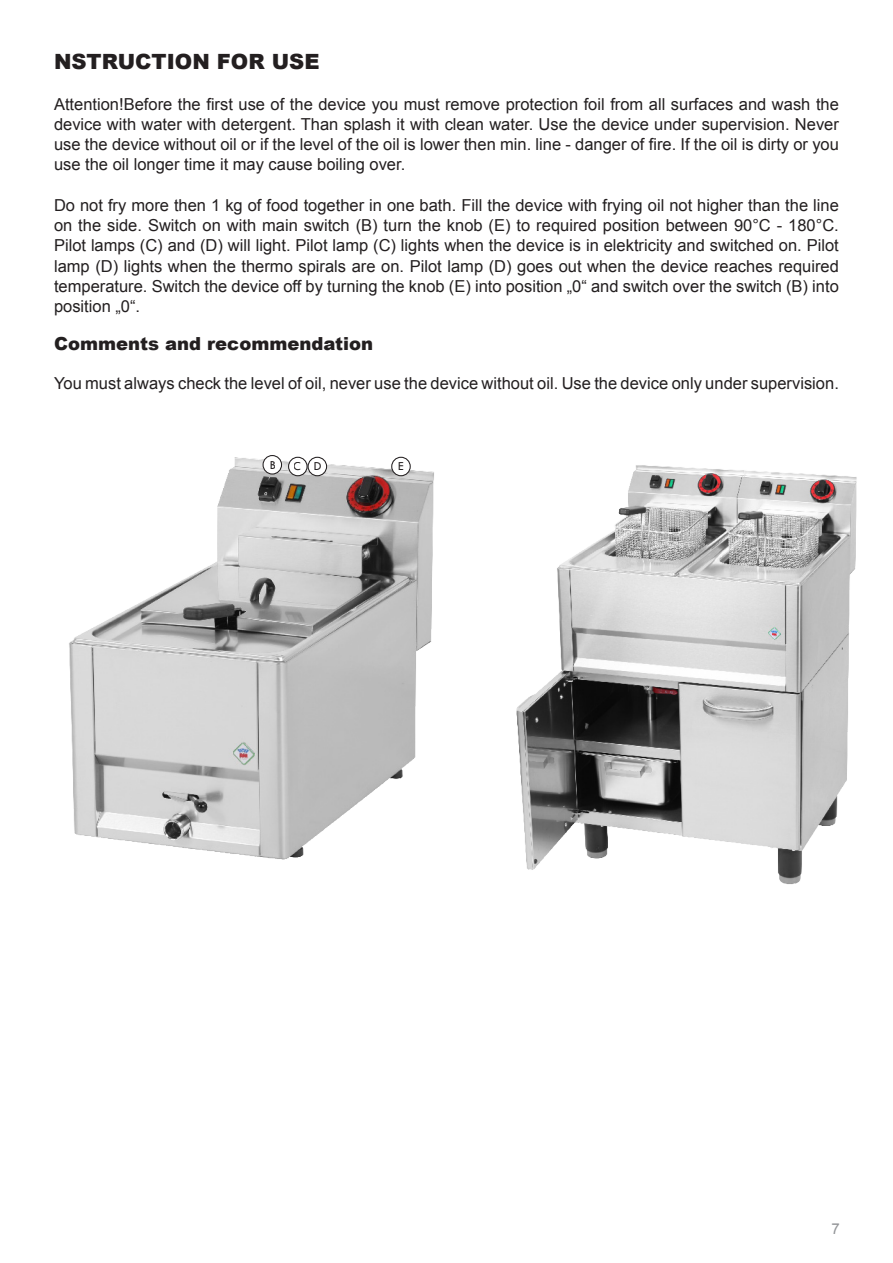
<style>
.page{position:relative;width:893px;height:1263px;background:#fff}
.page>*{position:absolute;margin:0;border:0;box-sizing:border-box;transform-origin:0 0}
.t1{font:900 21px "Arial";color:#231f20}
.t2{font:900 18px "Arial";color:#231f20}
.t3{font:16.5px/20.2px "Arial";color:#231f20;text-align:justify}
.t4{font:15px "Arial";color:#939598}
.t5{font:12.6px "Tw Cen";color:#231f20}
</style>
<div class="page">
<img style="left:69px;top:455px;width:365px;height:405px">
<div style="left:289px;top:457px;width:18px;height:19px;background:#fff;border-radius:50%"></div>
<div style="left:288px;top:457px;width:20px;height:19px;border:1px solid #231f20;border-radius:50%"></div>
<div style="left:263px;top:455px;width:19px;height:19px;background:#fff;border-radius:50%"></div>
<div style="left:263px;top:455px;width:19px;height:19px;border:1px solid #231f20;border-radius:50%"></div>
<div style="left:392px;top:457px;width:18px;height:19px;background:#fff;border-radius:50%"></div>
<div style="left:391px;top:457px;width:20px;height:19px;border:1px solid #231f20;border-radius:50%"></div>
<div style="left:308px;top:457px;width:19px;height:19px;background:#fff;border-radius:50%"></div>
<div style="left:308px;top:457px;width:19px;height:19px;border:1px solid #231f20;border-radius:50%"></div>
<img style="left:516px;top:465px;width:341px;height:419px">
<p class="t1" style="left:54px;top:46px;width:267px">NSTRUCTION FOR USE</p>
<p class="t3" style="left:54px;top:94px;width:786px">Attention!Before the first use of the device you must remove protection foil from all surfaces and wash the device with water with detergent. Than splash it with clean water. Use the device under supervision. Never use the device without oil or if the level of the oil is lower then min. line - danger of fire. If the oil is dirty or you use the oil longer time it may cause boiling over.</p>
<p class="t3" style="left:54px;top:195px;width:786px">Do not fry more then 1 kg of food together in one bath. Fill the device with frying oil not higher than the line on the side. Switch on with main switch (B) turn the knob (E) to required position between 90°C - 180°C.<br>Pilot lamps (C) and (D) will light. Pilot lamp (C) lights when the device is in elektricity and switched on. Pilot lamp (D) lights when the thermo spirals are on. Pilot lamp (D) goes out when the device reaches required temperature. Switch the device off by turning the knob (E) into position „0“ and switch over the switch (B) into position „0“.</p>
<p class="t2" style="left:54px;top:331px;width:321px">Comments and recommendation</p>
<p class="t3" style="left:54px;top:373px;width:786px">You must always check the level of oil, never use the device without oil. Use the device only under supervision.</p>
<p class="t5" style="left:269px;top:457px;width:8px">B</p>
<p class="t5" style="left:294px;top:459px;width:29px">C D</p>
<p class="t5" style="left:398px;top:459px;width:7px">E</p>
<p class="t4" style="left:831px;top:1218px;width:10px">7</p>
</div>
